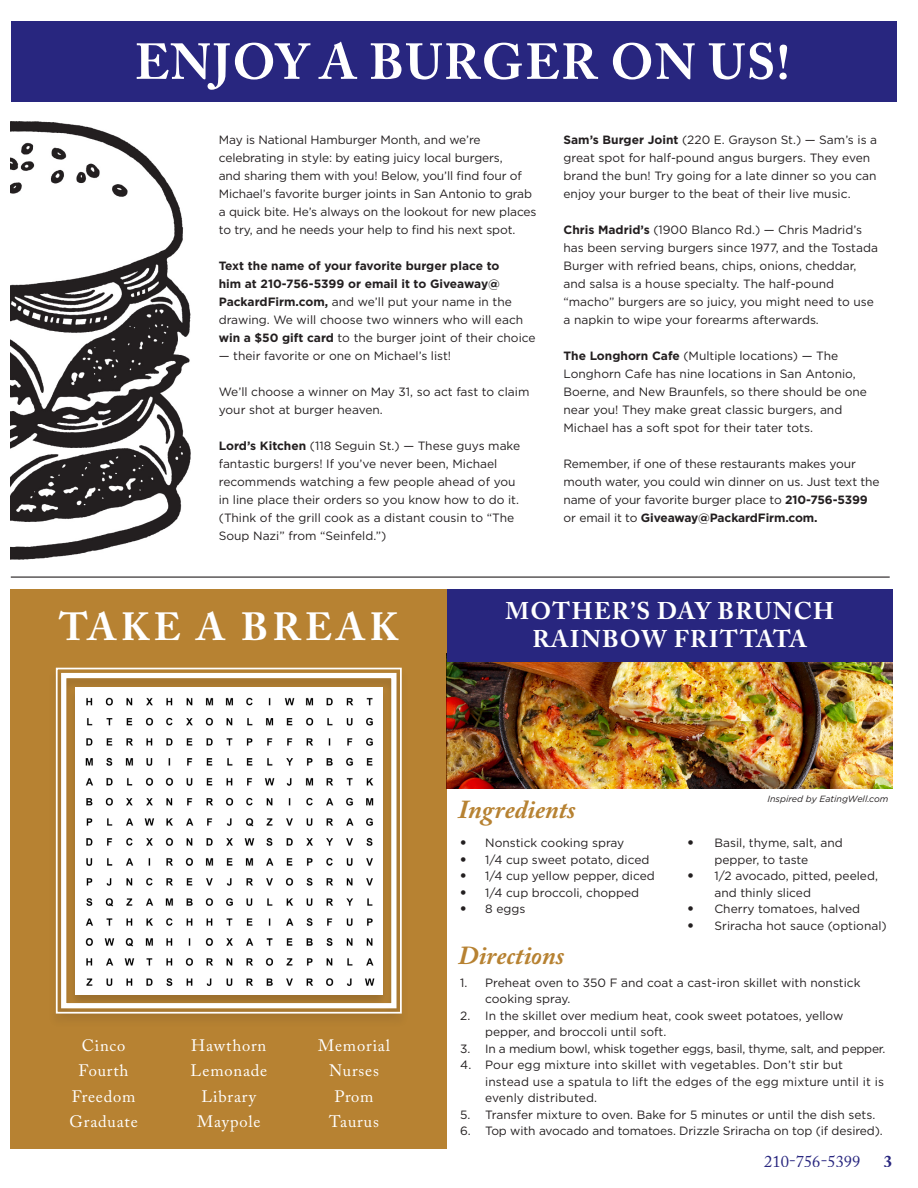
<style>
.page{position:relative;width:918px;height:1188px;background:#fff}
.page>*{position:absolute;margin:0;border:0;box-sizing:border-box;transform-origin:0 0}
.t1{font:700 49.95px "Adobe Caslon Pro";letter-spacing:.035em;color:#fff}
.t2{font:700 39px "Adobe Caslon Pro";letter-spacing:.115em;color:#fff}
.t3{font:italic 700 25.8px "Adobe Caslon Pro";color:#b78232}
.t4{font:700 24px/28.5px "Adobe Caslon Pro";letter-spacing:.055em;color:#fff;text-align:center}
.body{font:16.5px "Adobe Caslon Pro";letter-spacing:.05em;color:#fff}
.t5{font:16.5px "Adobe Caslon Pro";color:#28267f}
.t6{font:700 16.5px "Adobe Caslon Pro";color:#28267f}
.body-2{font:12px/18px "Gotham";color:#231f20}
.body-3{font:700 12px/18px "Gotham";color:#231f20}
.body-4{font:12px "Gotham";letter-spacing:-.02em;color:#231f20}
.body-5{font:italic 9px "Gotham";color:#231f20}
.s1{font-weight:400}
.s2{font-weight:700}
.s3{font-family:"Avenir LT Std";font-weight:500;font-size:12.75px}
</style>
<div class="page">
<img style="left:447px;top:661px;width:446px;height:127px">
<div style="left:11px;top:589px;width:436px;height:560px;background:#b78232"></div>
<div style="left:447px;top:589px;width:446px;height:72px;background:#28267f"></div>
<div style="left:11px;top:13px;width:907px;height:89px;background:#28267f"></div>
<div style="left:48px;top:667px;width:361px;height:361px;background:#231f20;opacity:.2"></div>
<svg style="left:55px;top:667px;width:348px;height:347px"></svg>
<svg style="left:58px;top:670px;width:341px;height:341px;background:#e7e1d8"></svg>
<img style="left:11px;top:122px;width:180px;height:437px">
<hr style="left:11px;top:577px;width:879px;height:1px;background:#231f20">
<div style="left:898px;top:0;width:20px;height:1188px;background:#fff"></div>
<div style="left:0;top:0;width:918px;height:20px;background:#fff"></div>
<p class="t1" style="left:135px;top:32px;width:656px">ENJOY A BURGER ON US!</p>
<p class="body-2" style="left:219px;top:130px;width:319px">May is National Hamburger Month, and we’re celebrating in style: by eating juicy local burgers,<br>and sharing them with you! Below, you’ll find four of Michael’s favorite burger joints in San Antonio to grab a quick bite. He’s always on the lookout for new places to try, and he needs your help to find his next spot.</p>
<p class="body-3" style="left:219px;top:257px;width:318px">Text the name of your favorite burger place to<br>him at 210-756-5399 or email it to Giveaway@ PackardFirm.com, <span class="s1">and we’ll put your name in the drawing. We will choose two winners who will each </span>win a $50 gift card <span class="s1">to the burger joint of their choice</span></p>
<p class="body-2" style="left:219px;top:346px;width:234px">— their favorite or one on Michael’s list!</p>
<p class="body-2" style="left:219px;top:382px;width:312px">We’ll choose a winner on May 31, so act fast to claim your shot at burger heaven.</p>
<p class="body-2" style="left:219px;top:436px;width:303px"><span class="s2">Lord’s Kitchen</span> (118 Seguin St.) — These guys make fantastic burgers! If you’ve never been, Michael recommends watching a few people ahead of you in line place their orders so you know how to do it. (Think of the grill cook as a distant cousin to “The Soup Nazi” from “Seinfeld.”)</p>
<p class="body-2" style="left:564px;top:130px;width:315px"><span class="s2">Sam’s Burger Joint</span> (220 E. Grayson St.) — Sam’s is a great spot for half-pound angus burgers. They even brand the bun! Try going for a late dinner so you can enjoy your burger to the beat of their live music.</p>
<p class="body-2" style="left:564px;top:220px;width:316px"><span class="s2">Chris Madrid’s</span> (1900 Blanco Rd.) — Chris Madrid’s has been serving burgers since 1977, and the Tostada Burger with refried beans, chips, onions, cheddar, and salsa is a house specialty. The half-pound “macho” burgers are so juicy, you might need to use a napkin to wipe your forearms afterwards.</p>
<p class="body-2" style="left:564px;top:346px;width:305px"><span class="s2">The Longhorn Cafe</span> (Multiple locations) — The Longhorn Cafe has nine locations in San Antonio, Boerne, and New Braunfels, so there should be one near you! They make great classic burgers, and Michael has a soft spot for their tater tots.</p>
<p class="body-2" style="left:564px;top:454px;width:318px">Remember, if one of these restaurants makes your mouth water, you could win dinner on us. Just text the name of your favorite burger place to <span class="s2">210-756-5399 </span>or email it to <span class="s2">Giveaway@PackardFirm.com.</span></p>
<p class="t2" style="left:59px;top:604px;width:341px">TAKE A BREAK</p>
<p class="t4" style="left:505px;top:596px;width:330px">MOTHER’S DAY BRUNCH<br>RAINBOW FRITTATA</p>
<p class="body" style="left:82px;top:1035px;width:45px">Cinco</p>
<p class="body" style="left:79px;top:1061px;width:51px">Fourth</p>
<p class="body" style="left:72px;top:1086px;width:65px">Freedom</p>
<p class="body" style="left:69px;top:1112px;width:70px">Graduate</p>
<p class="body" style="left:191px;top:1035px;width:77px">Hawthorn</p>
<p class="body" style="left:190px;top:1061px;width:78px">Lemonade</p>
<p class="body" style="left:201px;top:1086px;width:56px">Library</p>
<p class="body" style="left:197px;top:1112px;width:65px">Maypole</p>
<p class="body" style="left:318px;top:1035px;width:73px">Memorial</p>
<p class="body" style="left:329px;top:1061px;width:51px">Nurses</p>
<p class="body" style="left:334px;top:1086px;width:41px">Prom</p>
<p class="body" style="left:329px;top:1112px;width:51px">Taurus</p>
<p class="t3" style="left:458px;top:794px;width:119px">Ingredients</p>
<p class="body-2" style="left:460px;top:834px;width:166px"><span class="s3">•</span> Nonstick cooking spray</p>
<p class="body-2" style="left:460px;top:850px;width:191px"><span class="s3">•</span> 1/4 cup sweet potato, diced</p>
<p class="body-2" style="left:460px;top:867px;width:196px"><span class="s3">•</span> 1/4 cup yellow pepper, diced</p>
<p class="body-2" style="left:460px;top:883px;width:180px"><span class="s3">•</span> 1/4 cup broccoli, chopped</p>
<p class="body-2" style="left:460px;top:900px;width:67px"><span class="s3">•</span> 8 eggs</p>
<p class="t3" style="left:458px;top:940px;width:108px">Directions</p>
<p class="body-5" style="left:768px;top:793px;width:122px">Inspired by EatingWell.com</p>
<p class="body-2" style="left:714px;top:834px;width:130px;line-height:16.5px;text-indent:-27px"><span class="s3">•</span> Basil, thyme, salt, and pepper, to taste</p>
<p class="body-2" style="left:714px;top:867px;width:165px;line-height:16.5px;text-indent:-27px"><span class="s3">•</span> 1/2 avocado, pitted, peeled, and thinly sliced</p>
<p class="body-2" style="left:687px;top:900px;width:174px"><span class="s3">•</span> Cherry tomatoes, halved</p>
<p class="body-2" style="left:687px;top:916px;width:201px"><span class="s3">•</span> Sriracha hot sauce (optional)</p>
<p class="body-2" style="left:485px;top:974px;width:377px;line-height:16.5px;text-indent:-25px">1. Preheat oven to 350 F and coat a cast-iron skillet with nonstick cooking spray.</p>
<p class="body-2" style="left:485px;top:1007px;width:360px;line-height:16.5px;text-indent:-25px">2. In the skillet over medium heat, cook sweet potatoes, yellow pepper, and broccoli until soft.</p>
<p class="body-4" style="left:460px;top:1041px;width:427px">3. In a medium bowl, whisk together eggs, basil, thyme, salt, and pepper.</p>
<p class="body-2" style="left:485px;top:1057px;width:400px;line-height:16.5px;text-indent:-25px">4. Pour egg mixture into skillet with vegetables. Don’t stir but instead use a spatula to lift the edges of the egg mixture until it is evenly distributed.</p>
<p class="body-2" style="left:460px;top:1105px;width:417px">5. Transfer mixture to oven. Bake for 5 minutes or until the dish sets.</p>
<p class="body-2" style="left:460px;top:1122px;width:424px">6. Top with avocado and tomatoes. Drizzle Sriracha on top (if desired).</p>
<p class="t5" style="left:764px;top:1152px;width:98px">210-756-5399</p>
<p class="t6" style="left:884px;top:1152px;width:10px">3</p>
</div>
